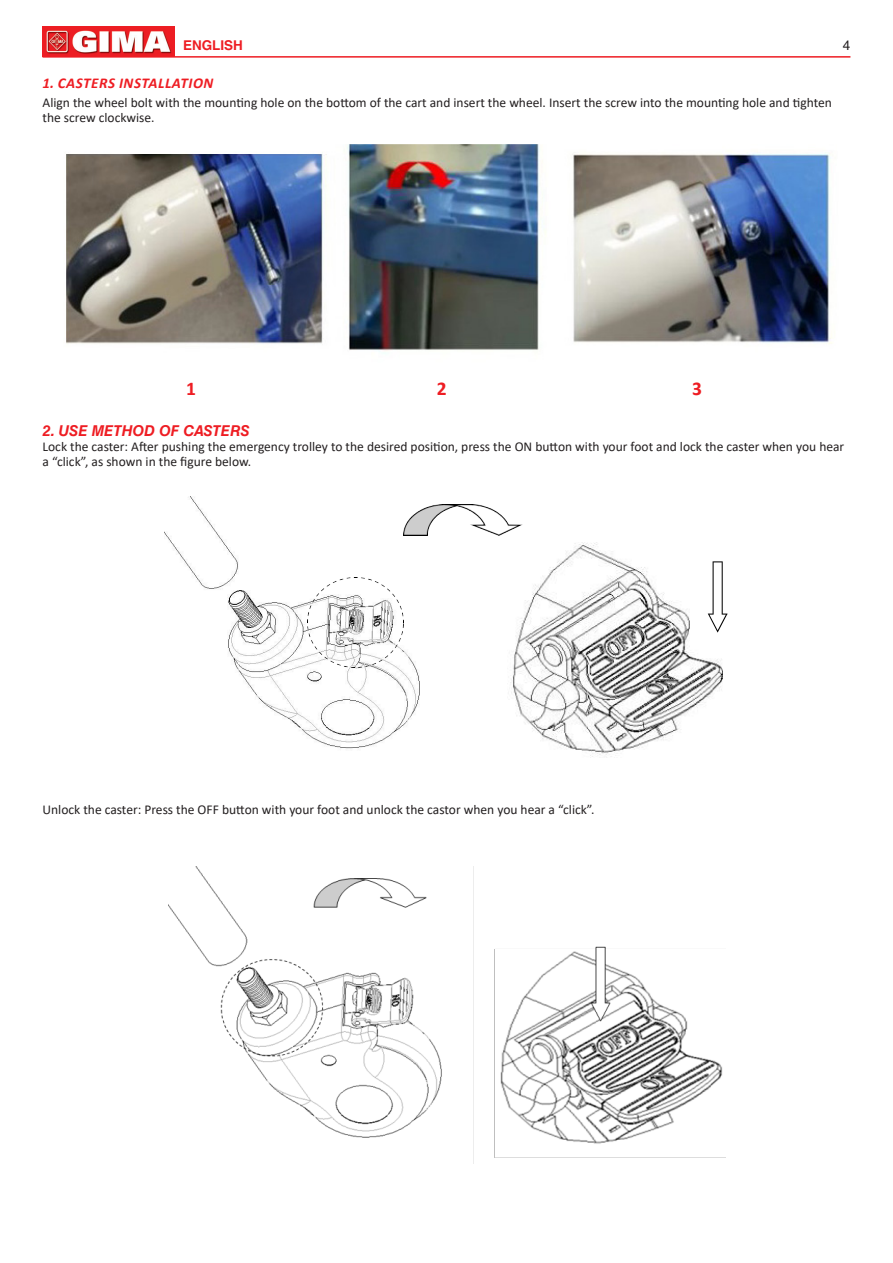
<style>
.page{position:relative;width:893px;height:1263px;background:#fff}
.page>*{position:absolute;margin:0;border:0;box-sizing:border-box;transform-origin:0 0}
.Paragrafo{font:700 19.5px "Calibri";color:#ee1d23}
.Paragrafo-2{font:italic 700 15px "Calibri";letter-spacing:.04em;color:#ee1d23}
.Body_Text{font:italic 700 15px "Helvetica LT Std";color:#ee1d23}
.Testo{font:13.5px/15px "Calibri";color:#231f20}
.t1{font:700 13.5px "Helvetica LT Std";color:#ee1d23}
.t2{font:13.5px "Helvetica LT Std";color:#231f20}
</style>
<div class="page">
<hr style="left:43px;top:56px;width:807px;height:2px;background:#ee1d23">
<img style="left:43px;top:27px;width:132px;height:29px">
<img style="left:66px;top:144px;width:766px;height:210px">
<img style="left:165px;top:496px;width:254px;height:253px">
<img style="left:308px;top:577px;width:95px;height:90px">
<img style="left:403px;top:505px;width:119px;height:30px">
<img style="left:510px;top:543px;width:212px;height:214px">
<svg style="left:708px;top:561px;width:19px;height:72px"></svg>
<img style="left:168px;top:867px;width:557px;height:297px">
<p class="t1" style="left:183px;top:37px;width:62px">ENGLISH</p>
<p class="t2" style="left:843px;top:37px;width:9px">4</p>
<p class="Paragrafo-2" style="left:43px;top:72px;width:172px">1. CASTERS INSTALLATION</p>
<p class="Testo" style="left:43px;top:95px;width:791px">Align the wheel bolt with the mounting hole on the bottom of the cart and insert the wheel. Insert the screw into the mounting hole and tighten the screw clockwise.</p>
<p class="Paragrafo" style="left:186px;top:375px;width:11px">1</p>
<p class="Paragrafo" style="left:437px;top:375px;width:11px">2</p>
<p class="Paragrafo" style="left:692px;top:375px;width:11px">3</p>
<p class="Body_Text" style="left:43px;top:422px;width:209px">2. USE METHOD OF CASTERS</p>
<p class="Testo" style="left:43px;top:439px;width:803px">Lock the caster: After pushing the emergency trolley to the desired position, press the ON button with your foot and lock the caster when you hear a “click”, as shown in the figure below.</p>
<p class="Testo" style="left:43px;top:802px;width:554px">Unlock the caster: Press the OFF button with your foot and unlock the castor when you hear a “click”.</p>
</div>
